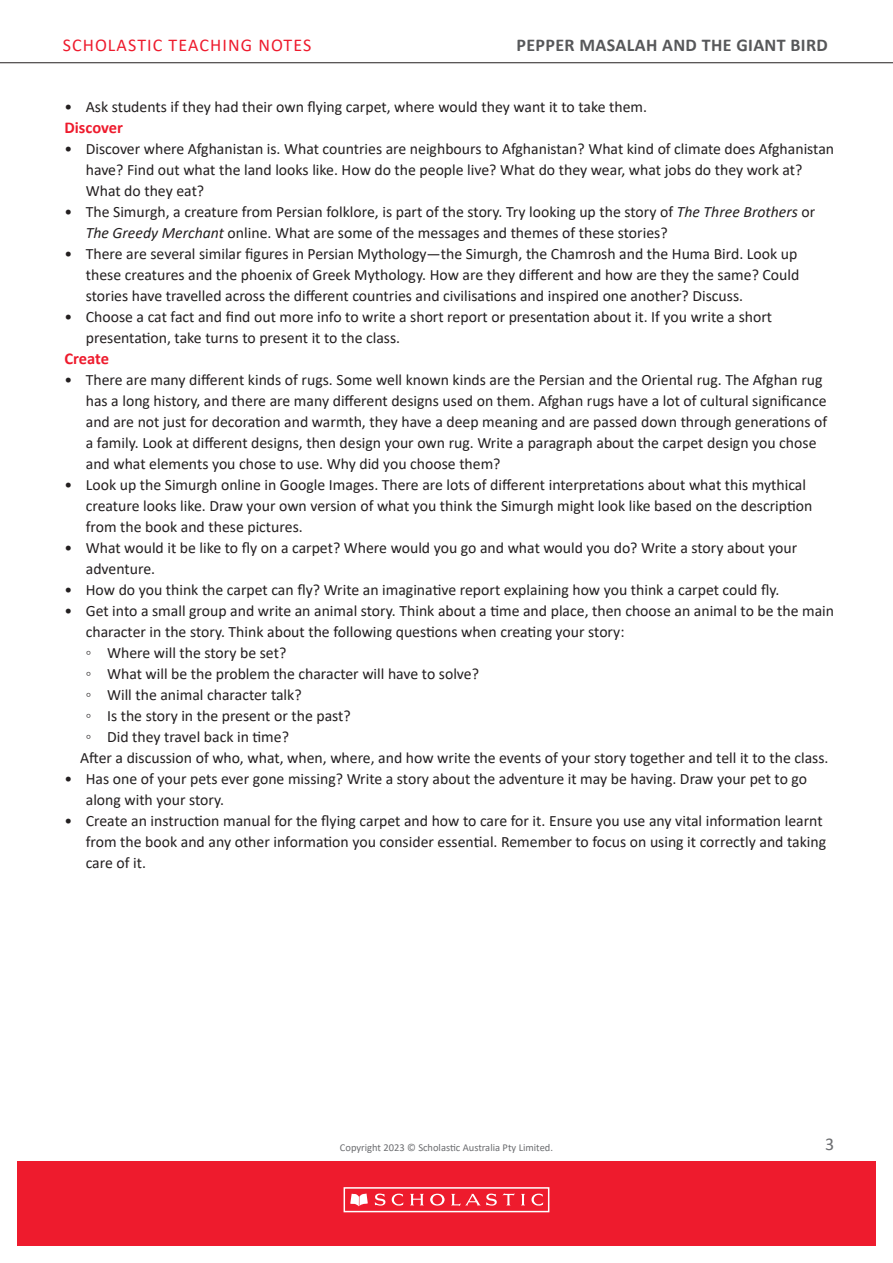
<style>
.page{position:relative;width:893px;height:1263px;background:#fff}
.page>*{position:absolute;margin:0;border:0;box-sizing:border-box;transform-origin:0 0}
.t1{font:700 18px "Calibri";letter-spacing:.02em;color:#57585a}
.t2{font:18px "Calibri";letter-spacing:.06em;color:#ee1b2d}
.t3{font:18px "Calibri";color:#6c6d70}
.SUB_HEAD_3{font:700 16.5px "Calibri";color:#ee1b2d}
.Bullet_points_copy_2{font:15.75px/21px "Calibri";color:#231f20}
.t4{font:10.5px "Calibri";color:#6c6d70}
.s1{font-style:italic}
</style>
<div class="page">
<div style="left:17px;top:1161px;width:859px;height:85px;background:#ee1b2d"></div>
<div style="left:344px;top:1187px;width:205px;height:25px;border:2px solid #fff"></div>
<svg style="left:350px;top:1193px;width:18px;height:13px"></svg>
<svg style="left:375px;top:1193px;width:28px;height:13px"></svg>
<svg style="left:410px;top:1194px;width:14px;height:11px"></svg>
<svg style="left:521px;top:1194px;width:4px;height:11px"></svg>
<svg style="left:531px;top:1193px;width:12px;height:13px"></svg>
<svg style="left:430px;top:1194px;width:15px;height:11px"></svg>
<svg style="left:451px;top:1193px;width:64px;height:13px"></svg>
<hr style="left:0;top:62px;width:893px;height:1px;background:#231f20">
<p class="t2" style="left:63px;top:32px;width:250px">SCHOLASTIC TEACHING NOTES</p>
<p class="t1" style="left:516px;top:32px;width:313px">PEPPER MASALAH AND THE GIANT BIRD</p>
<p class="Bullet_points_copy_2" style="left:65px;top:96px;width:584px">• Ask students if they had their own flying carpet, where would they want it to take them.</p>
<p class="SUB_HEAD_3" style="left:65px;top:116px;width:60px">Discover</p>
<p class="Bullet_points_copy_2" style="left:86px;top:138px;width:750px;text-indent:-21px">• Discover where Afghanistan is. What countries are neighbours to Afghanistan? What kind of climate does Afghanistan have? Find out what the land looks like. How do the people live? What do they wear, what jobs do they work at?<br>What do they eat?</p>
<p class="Bullet_points_copy_2" style="left:86px;top:201px;width:731px;text-indent:-21px">• The Simurgh, a creature from Persian folklore, is part of the story. Try looking up the story of <span class="s1">The Three Brothers</span> or<br><span class="s1">The Greedy Merchant</span> online. What are some of the messages and themes of these stories?</p>
<p class="Bullet_points_copy_2" style="left:86px;top:243px;width:715px;text-indent:-21px">• There are several similar figures in Persian Mythology—the Simurgh, the Chamrosh and the Huma Bird. Look up these creatures and the phoenix of Greek Mythology. How are they different and how are they the same? Could stories have travelled across the different countries and civilisations and inspired one another? Discuss.</p>
<p class="Bullet_points_copy_2" style="left:86px;top:306px;width:688px;text-indent:-21px">• Choose a cat fact and find out more info to write a short report or presentation about it. If you write a short presentation, take turns to present it to the class.</p>
<p class="SUB_HEAD_3" style="left:65px;top:347px;width:46px">Create</p>
<p class="Bullet_points_copy_2" style="left:86px;top:369px;width:743px;text-indent:-21px">• There are many different kinds of rugs. Some well known kinds are the Persian and the Oriental rug. The Afghan rug has a long history, and there are many different designs used on them. Afghan rugs have a lot of cultural significance and are not just for decoration and warmth, they have a deep meaning and are passed down through generations of a family. Look at different designs, then design your own rug. Write a paragraph about the carpet design you chose and what elements you chose to use. Why did you choose them?</p>
<p class="Bullet_points_copy_2" style="left:86px;top:474px;width:728px;text-indent:-21px">• Look up the Simurgh online in Google Images. There are lots of different interpretations about what this mythical creature looks like. Draw your own version of what you think the Simurgh might look like based on the description from the book and these pictures.</p>
<p class="Bullet_points_copy_2" style="left:86px;top:537px;width:713px;text-indent:-21px">• What would it be like to fly on a carpet? Where would you go and what would you do? Write a story about your adventure.</p>
<p class="Bullet_points_copy_2" style="left:65px;top:579px;width:716px">• How do you think the carpet can fly? Write an imaginative report explaining how you think a carpet could fly.</p>
<p class="Bullet_points_copy_2" style="left:86px;top:600px;width:750px;text-indent:-21px">• Get into a small group and write an animal story. Think about a time and place, then choose an animal to be the main character in the story. Think about the following questions when creating your story:</p>
<p class="Bullet_points_copy_2" style="left:86px;top:642px;width:202px">◦ Where will the story be set?</p>
<p class="Bullet_points_copy_2" style="left:86px;top:663px;width:395px">◦ What will be the problem the character will have to solve?</p>
<p class="Bullet_points_copy_2" style="left:86px;top:684px;width:217px">◦ Will the animal character talk?</p>
<p class="Bullet_points_copy_2" style="left:86px;top:705px;width:266px">◦ Is the story in the present or the past?</p>
<p class="Bullet_points_copy_2" style="left:86px;top:726px;width:205px">◦ Did they travel back in time?</p>
<p class="Bullet_points_copy_2" style="left:80px;top:747px;width:750px">After a discussion of who, what, when, where, and how write the events of your story together and tell it to the class.</p>
<p class="Bullet_points_copy_2" style="left:86px;top:768px;width:723px;text-indent:-21px">• Has one of your pets ever gone missing? Write a story about the adventure it may be having. Draw your pet to go along with your story.</p>
<p class="Bullet_points_copy_2" style="left:86px;top:810px;width:742px;text-indent:-21px">• Create an instruction manual for the flying carpet and how to care for it. Ensure you use any vital information learnt from the book and any other information you consider essential. Remember to focus on using it correctly and taking care of it.</p>
<p class="t4" style="left:340px;top:1140px;width:215px">Copyright 2023 © Scholastic Australia Pty Limited.</p>
<p class="t3" style="left:825px;top:1131px;width:11px">3</p>
</div>
